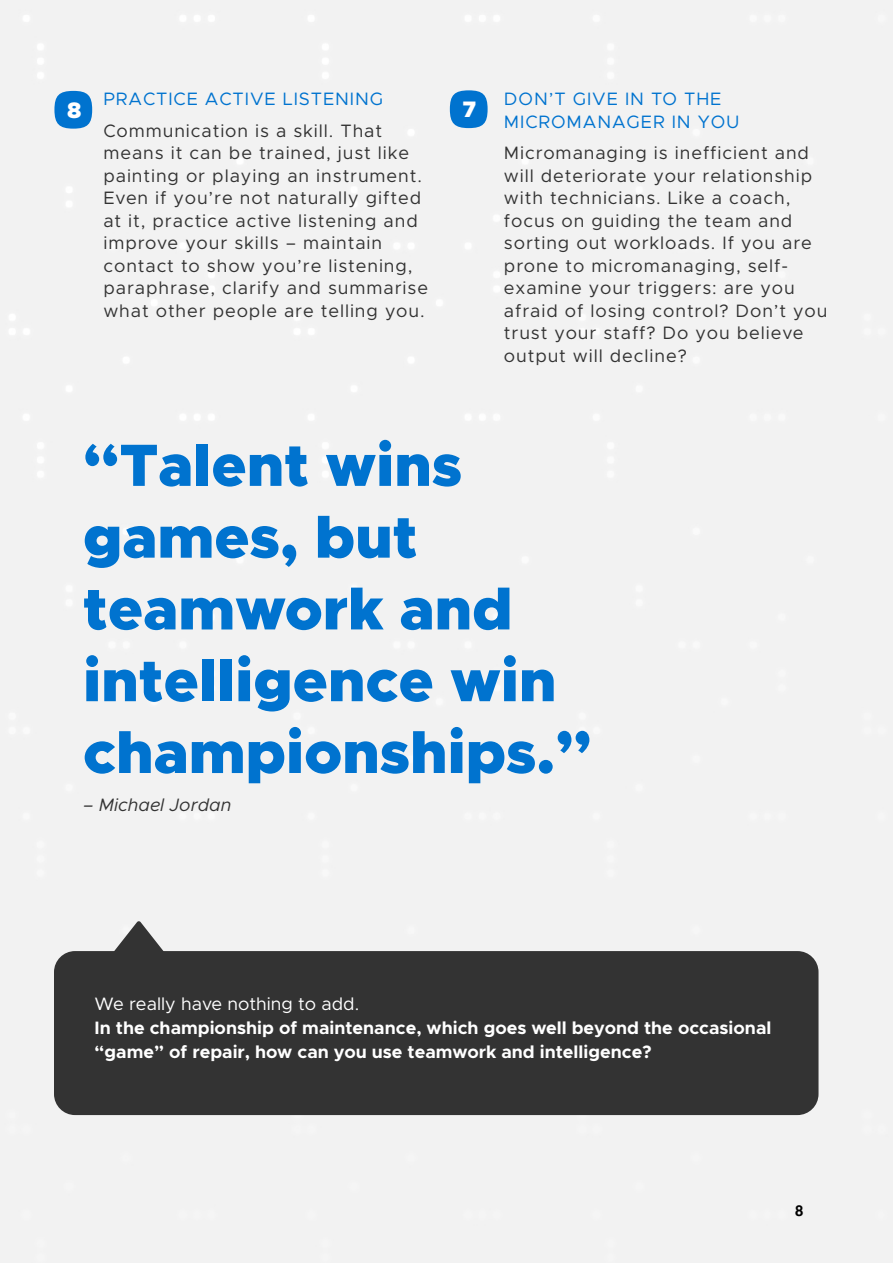
<style>
.page{position:relative;width:893px;height:1263px;background:#f2f2f2}
.page>*{position:absolute;margin:0;border:0;box-sizing:border-box;transform-origin:0 0}
.t1{font:900 59.85px/71.7px "Infraspeak Sans";color:#0073cf}
.t2{font:900 22.5px "Infraspeak Sans";color:#fff}
.t3{font:18px/22.5px "Infraspeak Sans";letter-spacing:.05em;color:#333}
.t4{font:700 18px/24px "Infraspeak Sans";color:#fff}
.t5{font:18px/22.5px "Infraspeak Sans";letter-spacing:.05em;color:#0073cf}
.t6{font:18px "Infraspeak Sans";color:#fff}
.t7{font:italic 18px "Infraspeak Sans";color:#333}
.t8{font:700 15px "Helvetica";color:#000}
</style>
<div class="page">
<div style="left:54px;top:951px;width:764px;height:164px;background:#333;border-radius:21px"></div>
<svg style="left:101px;top:921px;width:75px;height:31px"></svg>
<div style="left:54px;top:91px;width:38px;height:38px;background:#0073cf;border-radius:50%"></div>
<div style="left:450px;top:90px;width:38px;height:38px;background:#0073cf;border-radius:50%"></div>
<p class="t5" style="left:103px;top:88px;width:281px">PRACTICE ACTIVE LISTENING</p>
<p class="t3" style="left:103px;top:119px;width:326px">Communication is a skill. That means it can be trained, just like painting or playing an instrument.<br>Even if you’re not naturally gifted at it, practice active listening and improve your skills – maintain contact to show you’re listening, paraphrase, clarify and summarise what other people are telling you.</p>
<p class="t2" style="left:67px;top:95px;width:16px">8</p>
<p class="t2" style="left:462px;top:95px;width:15px">7</p>
<p class="t5" style="left:504px;top:88px;width:237px">DON’T GIVE IN TO THE<br>MICROMANAGER IN YOU</p>
<p class="t3" style="left:504px;top:142px;width:325px">Micromanaging is inefficient and will deteriorate your relationship with technicians. Like a coach, focus on guiding the team and sorting out workloads. If you are prone to micromanaging, self&shy;examine your triggers: are you afraid of losing control? Don’t you trust your staff? Do you believe output will decline?</p>
<h1 class="t1" style="left:83px;top:429px;width:510px">“Talent wins games, but teamwork and intelligence win championships.”</h1>
<p class="t7" style="left:83px;top:794px;width:150px">– Michael Jordan</p>
<p class="t6" style="left:95px;top:993px;width:266px">We really have nothing to add.</p>
<p class="t4" style="left:95px;top:1016px;width:678px">In the championship of maintenance, which goes well beyond the occasional “game” of repair, how can you use teamwork and intelligence?</p>
<p class="t8" style="left:795px;top:1199px;width:10px">8</p>
</div>
